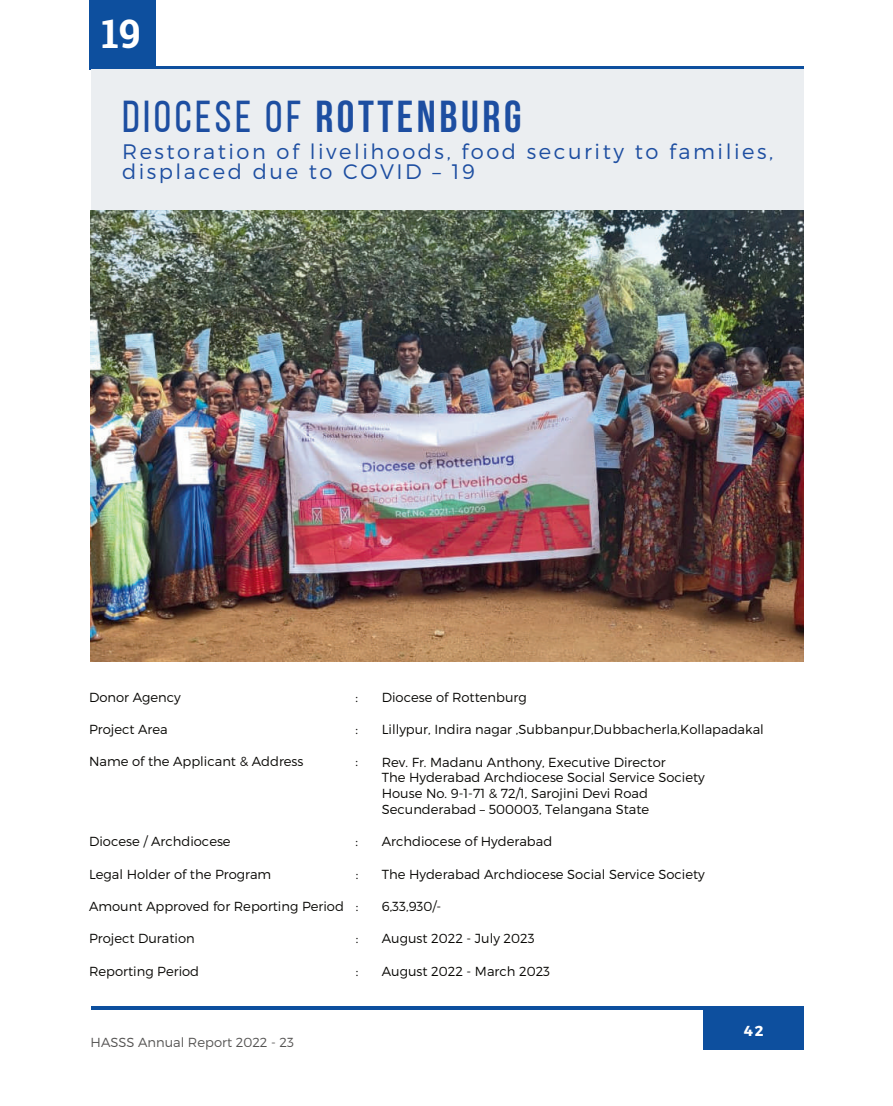
<style>
.page{position:relative;width:893px;height:1106px;background:#fff}
.page>*{position:absolute;margin:0;border:0;box-sizing:border-box;transform-origin:0 0}
.t1{font:700 44.55px "Bebas Neue";letter-spacing:.08em;color:#1d4ea1}
.t2{font:700 39.3px "Roboto Slab";color:#fff}
.t3{font:300 21px/19.6px "Montserrat";letter-spacing:.12em;color:#1d4ea1}
.t4{font:700 14.4px "Montserrat";color:#fff}
.t5{font:300 13.05px/15.8px "Montserrat";color:#080704}
.t6{font:300 13.05px "Montserrat";color:#555453}
.s1{font-weight:400}
</style>
<div class="page">
<div style="left:89px;top:0;width:66px;height:66px;background:#0d4f9e"></div>
<hr style="left:89px;top:66px;width:714px;height:3px;background:#0d4f9e">
<div style="left:91px;top:70px;width:712px;height:591px;background:#ebeef1"></div>
<img style="left:91px;top:210px;width:712px;height:452px">
<div style="left:702px;top:1009px;width:101px;height:40px;background:#0d4f9e"></div>
<hr style="left:91px;top:1006px;width:712px;height:3px;background:#0d4f9e">
<h2 class="t2" style="left:101px;top:7px;width:41px">19</h2>
<h1 class="t1" style="left:122px;top:92px;width:401px"><span class="s1">DIOCESE OF</span> ROTTENBURG</h1>
<h3 class="t3" style="left:122px;top:141px;width:652px">Restoration of livelihoods, food security to families, displaced due to COVID – 19</h3>
<p class="t5" style="left:89px;top:689px;width:93px">Donor Agency</p>
<p class="t5" style="left:355px;top:689px;width:4px">:</p>
<p class="t5" style="left:382px;top:689px;width:146px">Diocese of Rottenburg</p>
<p class="t5" style="left:89px;top:721px;width:80px">Project Area</p>
<p class="t5" style="left:355px;top:721px;width:4px">:</p>
<p class="t5" style="left:382px;top:721px;width:383px">Lillypur, Indira nagar ,Subbanpur,Dubbacherla,Kollapadakal</p>
<p class="t5" style="left:89px;top:753px;width:216px">Name of the Applicant &amp; Address</p>
<p class="t5" style="left:382px;top:754px;width:324px">Rev. Fr. Madanu Anthony, Executive Director<br>The Hyderabad Archdiocese Social Service Society House No. 9-1-71 &amp; 72/1, Sarojini Devi Road Secunderabad – 500003, Telangana State</p>
<p class="t5" style="left:355px;top:753px;width:4px">:</p>
<p class="t5" style="left:89px;top:834px;width:143px">Diocese / Archdiocese</p>
<p class="t5" style="left:355px;top:834px;width:4px">:</p>
<p class="t5" style="left:382px;top:834px;width:172px">Archdiocese of Hyderabad</p>
<p class="t5" style="left:89px;top:866px;width:184px">Legal Holder of the Program</p>
<p class="t5" style="left:355px;top:866px;width:4px">:</p>
<p class="t5" style="left:382px;top:866px;width:324px">The Hyderabad Archdiocese Social Service Society</p>
<p class="t5" style="left:89px;top:898px;width:270px">Amount Approved for Reporting Period :</p>
<p class="t5" style="left:382px;top:898px;width:61px">6,33,930/-</p>
<p class="t5" style="left:89px;top:930px;width:107px">Project Duration</p>
<p class="t5" style="left:355px;top:930px;width:4px">:</p>
<p class="t5" style="left:382px;top:931px;width:154px">August 2022 - July 2023</p>
<p class="t5" style="left:89px;top:963px;width:112px">Reporting Period</p>
<p class="t5" style="left:355px;top:963px;width:4px">:</p>
<p class="t5" style="left:382px;top:963px;width:170px">August 2022 - March 2023</p>
<p class="t6" style="left:91px;top:1034px;width:205px">HASSS Annual Report 2022 - 23</p>
<p class="t4" style="left:743px;top:1022px;width:21px">42</p>
</div>
